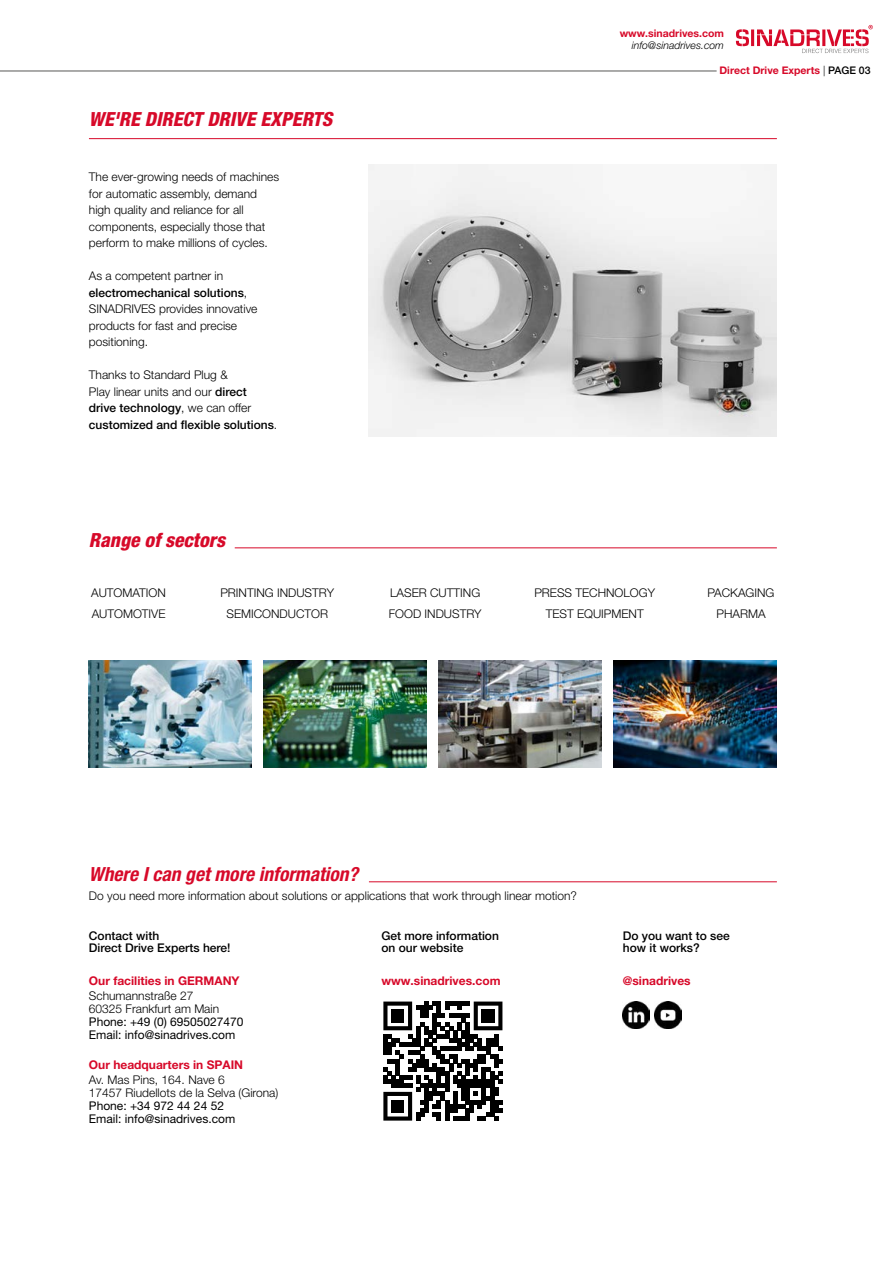
<style>
.page{position:relative;width:893px;height:1263px;background:#fff}
.page>*{position:absolute;margin:0;border:0;box-sizing:border-box;transform-origin:0 0}
.t1{font:italic 800 condensed 19.5px "Helvetica Neue LT Pro";color:#d70929}
.t2{font:italic 700 condensed 19.5px "Helvetica Neue LT Pro";color:#d70929}
.t3{font:300 12px/16.5px "Helvetica Neue LT Pro";color:#000}
.t4{font:12px/12.8px "Helvetica Neue LT Pro";color:#000}
.t5{font:500 12px/12.8px "Helvetica Neue LT Pro";color:#000}
.t6{font:700 12px "Helvetica Neue LT Pro";color:#d70929}
.t7{font:700 10.5px "Helvetica Neue LT Pro";color:#d70929}
.t8{font:italic 300 10.5px "Helvetica Neue LT Pro";color:#000}
.s1{font-weight:500}
.s2{font-weight:300;color:#000}
.s3{font-weight:500;color:#000}
</style>
<div class="page">
<hr style="left:0;top:71px;width:717px;height:1px;background:#575756">
<hr style="left:751px;top:29px;width:3px;height:17px;background:#d70929">
<svg style="left:736px;top:29px;width:13px;height:17px"></svg>
<svg style="left:757px;top:25px;width:116px;height:28px"></svg>
<img style="left:369px;top:165px;width:408px;height:272px">
<hr style="left:89px;top:138px;width:688px;height:1px;background:#d70929">
<hr style="left:235px;top:547px;width:542px;height:1px;background:#d70929">
<img style="left:264px;top:660px;width:163px;height:107px">
<img style="left:614px;top:660px;width:163px;height:107px">
<img style="left:89px;top:660px;width:163px;height:107px">
<img style="left:439px;top:660px;width:163px;height:107px">
<svg style="left:383px;top:1001px;width:119px;height:119px"></svg>
<hr style="left:369px;top:881px;width:408px;height:1px;background:#d70929">
<img style="left:655px;top:1001px;width:27px;height:27px">
<img style="left:623px;top:1001px;width:27px;height:27px">
<h1 class="t1" style="left:89px;top:107px;width:245px">WE'RE DIRECT DRIVE EXPERTS</h1>
<p class="t3" style="left:89px;top:169px;width:192px">The ever-growing needs of machines for automatic assembly, demand high quality and reliance for all components, especially those that perform to make millions of cycles.</p>
<p class="t3" style="left:89px;top:268px;width:170px">As a competent partner in <span class="s1">electromechanical solutions</span>,<br>SINADRIVES provides innovative products for fast and precise positioning.</p>
<p class="t3" style="left:89px;top:367px;width:190px">Thanks to Standard Plug &amp;<br>Play linear units and our <span class="s1">direct<br>drive technology</span>, we can offer <span class="s1">customized and flexible solutions</span>.</p>
<h1 class="t1" style="left:89px;top:528px;width:138px">Range of sectors</h1>
<p class="t7" style="left:620px;top:26px;width:106px">www.sinadrives.com</p>
<p class="t8" style="left:632px;top:39px;width:94px">info@sinadrives.com</p>
<p class="t7" style="left:719px;top:64px;width:153px">Direct Drive Experts <span class="s2">|</span> <span class="s3">PAGE 03</span></p>
<p class="t3" style="left:91px;top:582px;width:76px;line-height:21px">AUTOMATION<br>AUTOMOTIVE</p>
<p class="t3" style="left:220px;top:582px;width:115px;line-height:21px;text-align:center">PRINTING INDUSTRY<br>SEMICONDUCTOR</p>
<p class="t3" style="left:389px;top:582px;width:94px;line-height:21px">LASER CUTTING<br>FOOD INDUSTRY</p>
<p class="t3" style="left:534px;top:582px;width:122px;line-height:21px;text-align:center">PRESS TECHNOLOGY<br>TEST EQUIPMENT</p>
<p class="t3" style="left:708px;top:582px;width:68px;line-height:21px;text-align:center">PACKAGING<br>PHARMA</p>
<h1 class="t2" style="left:89px;top:863px;width:271px">Where I can get more information?</h1>
<p class="t3" style="left:89px;top:887px;width:490px">Do you need more information about solutions or applications that work through linear motion?</p>
<p class="t5" style="left:89px;top:929px;width:143px">Contact with<br>Direct Drive Experts here!</p>
<p class="t6" style="left:89px;top:973px;width:152px">Our facilities in GERMANY</p>
<p class="t3" style="left:89px;top:989px;width:132px;line-height:12.8px">Schumannstraße 27<br>60325 Frankfurt am Main</p>
<p class="t4" style="left:89px;top:1015px;width:156px">Phone: +49 (0) 69505027470<br>Email: info@sinadrives.com</p>
<p class="t6" style="left:89px;top:1057px;width:156px">Our headquarters in SPAIN</p>
<p class="t3" style="left:89px;top:1073px;width:191px;line-height:12.8px">Av. Mas Pins, 164. Nave 6<br>17457 Riudellots de la Selva (Girona)</p>
<p class="t4" style="left:89px;top:1099px;width:148px">Phone: +34 972 44 24 52<br>Email: info@sinadrives.com</p>
<p class="t5" style="left:381px;top:929px;width:119px">Get more information on our website</p>
<p class="t6" style="left:381px;top:973px;width:121px">www.sinadrives.com</p>
<p class="t5" style="left:623px;top:929px;width:108px">Do you want to see how it works?</p>
<p class="t6" style="left:623px;top:973px;width:69px">@sinadrives</p>
</div>
